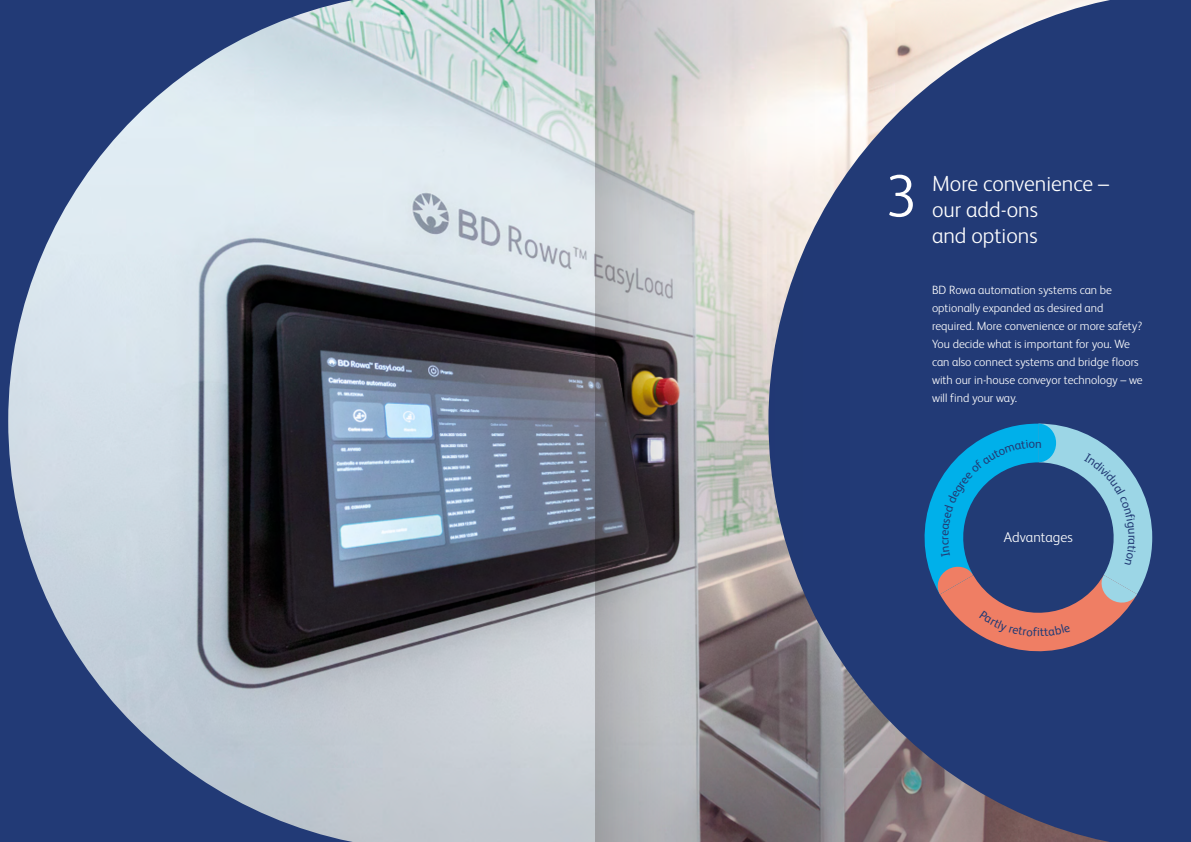
<style>
.page{position:relative;width:1191px;height:842px;background:#fff}
.page>*{position:absolute;margin:0;border:0;box-sizing:border-box;transform-origin:0 0}
.Subhead_3{font:300 60px "FS Albert Pro";color:#fff}
.Subhead_3-2{font:300 22px/26px "FS Albert Pro";color:#fff}
.t1{font:300 14.3px "FS Albert Pro";color:#fff}
.t2{font:12.3px "FS Albert Pro";color:#223b75}
.Introductory_Text{font:300 12px/18px "FS Albert Pro";color:#fff}
</style>
<div class="page">
<img style="left:438px;top:0;width:158px;height:842px">
<svg style="left:0;top:0;width:438px;height:842px;background:#8996aa"></svg>
<img style="left:596px;top:0;width:595px;height:842px">
<svg style="left:908px;top:424px;width:244px;height:236px;background:#486791"></svg>
<p class="Subhead_3" style="left:887px;top:155px;width:29px">3</p>
<p class="Subhead_3-2" style="left:932px;top:169px;width:179px">More convenience – our add-ons<br>and options</p>
<p class="Introductory_Text" style="left:932px;top:280px;width:212px">BD Rowa automation systems can be optionally expanded as desired and required. More convenience or more safety?<br>You decide what is important for you. We can also connect systems and bridge floors with our in-house conveyor technology – we will find your way.</p>
<p class="t2" style="left:1035px;top:435px;width:8px">n</p>
<p class="t2" style="left:935px;top:540px;width:5px;rotate:-90deg">r</p>
<p class="t1" style="left:1004px;top:527px;width:70px">Advantages</p>
<p class="t2" style="left:1037px;top:623px;width:4px">i</p>
</div>
